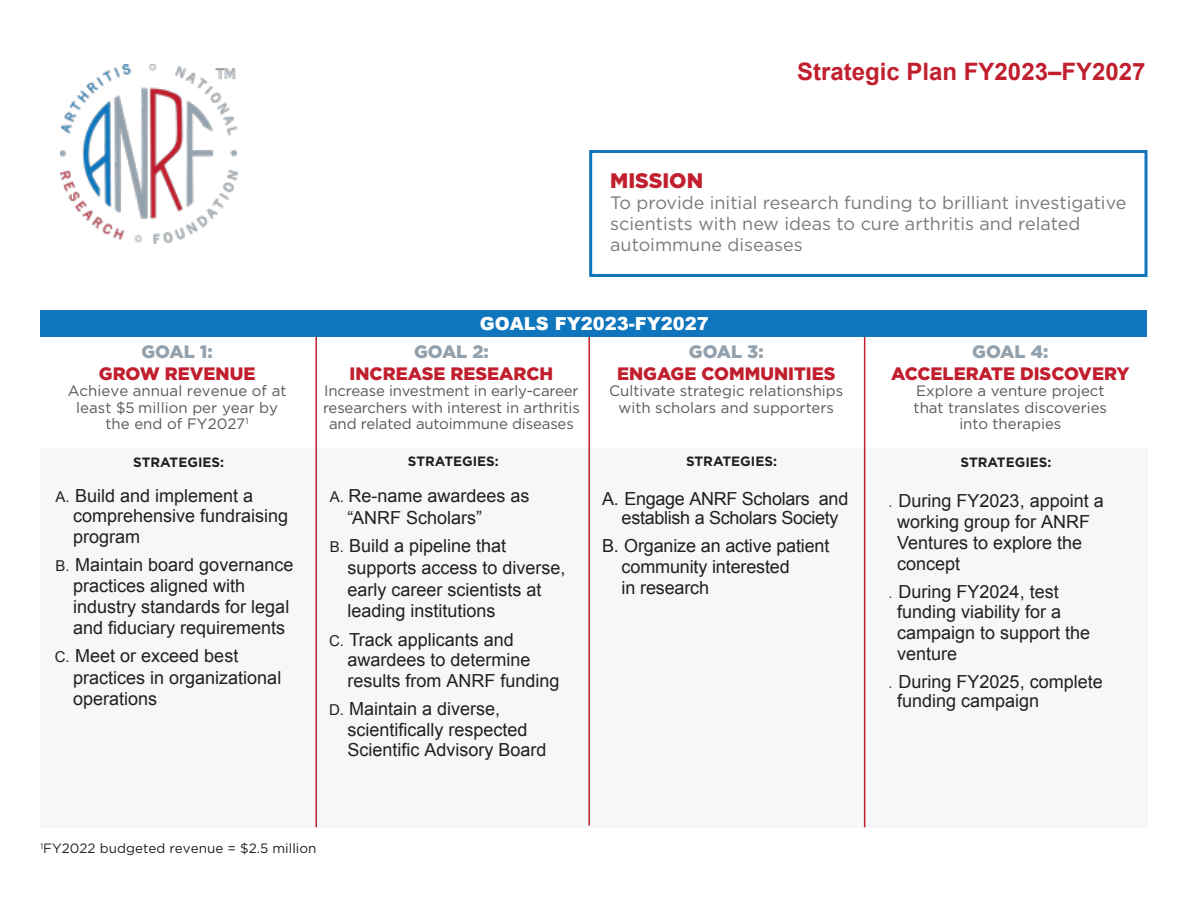
<style>
.page{position:relative;width:1188px;height:918px;background:#fff}
.page>*{position:absolute;margin:0;border:0;box-sizing:border-box;transform-origin:0 0}
.t1{font:700 24px "Arial";color:#c11f2e}
.t2{font:900 21px "Gotham";color:#c11f2e}
.t3{font:18px/20.5px "Arial";color:#231f20}
.t4{font:18px/21px "Gotham";color:#787a7d}
.t5{font:900 18px/21.6px "Gotham";color:#c11f2e;text-align:center}
.t6{font:18px/19.6px "Arial";letter-spacing:-.015em;color:#231f20;text-align:center}
.t7{font:900 18px "Gotham";color:#93a1ad}
.t8{font:900 18px "Arial";color:#fff}
.t9{font:15px/16.5px "Gotham";color:#57585a;text-align:center}
.t10{font:700 13.5px "Gotham";color:#231f20}
.t11{font:13.5px "Gotham";color:#231f20}
.s1{color:#93a1ad}
.s2{font-size:15px}
.s3{font-style:inherit}
.s4{font-family:"Al Bayan";font-weight:700;font-size:15px}
</style>
<div class="page">
<img style="left:61px;top:65px;width:176px;height:178px">
<div style="left:40px;top:448px;width:277px;height:379px;background:#f5f7f8"></div>
<div style="left:590px;top:448px;width:276px;height:379px;background:#f5f7f8"></div>
<div style="left:865px;top:448px;width:283px;height:379px;background:#f5f7f8"></div>
<div style="left:315px;top:448px;width:277px;height:379px;background:#f5f7f8"></div>
<hr style="left:315px;top:336px;width:2px;height:491px;background:#c11f2e">
<hr style="left:588px;top:335px;width:2px;height:491px;background:#c11f2e">
<hr style="left:864px;top:336px;width:1px;height:491px;background:#c11f2e">
<div style="left:40px;top:310px;width:1108px;height:27px;background:#0f75bc"></div>
<div style="left:589px;top:150px;width:559px;height:127px;border:3px solid #0f75bc"></div>
<p class="t1" style="left:797px;top:56px;width:350px">Strategic Plan FY2023–FY2027</p>
<p class="t5" style="left:99px;top:341px;width:158px"><span class="s1">GOAL 1:<br></span>GROW REVENUE</p>
<p class="t9" style="left:68px;top:383px;width:220px">Achieve annual revenue of at least $5 million per year by the end of FY2027<sup>1</sup></p>
<p class="t10" style="left:133px;top:453px;width:92px">STRATEGIES:</p>
<p class="t3" style="left:73px;top:485px;width:217px;text-indent:-18px"><span class="s2">A.</span> Build and implement a comprehensive fundraising program</p>
<p class="t3" style="left:73px;top:554px;width:222px;line-height:21px;text-indent:-18px"><span class="s2">B.</span> Maintain board governance practices aligned with industry standards for legal and fiduciary requirements</p>
<p class="t3" style="left:73px;top:645px;width:210px;line-height:21.6px;text-indent:-18px"><span class="s2">C.</span> Meet <span class="s3">or exceed</span> best practices in organizational operations</p>
<p class="t2" style="left:610px;top:169px;width:95px">MISSION</p>
<p class="t4" style="left:610px;top:192px;width:518px">To provide initial research funding to brilliant investigative scientists with new ideas to cure arthritis and related autoimmune diseases</p>
<p class="t8" style="left:480px;top:310px;width:231px">GOALS FY2023-FY2027</p>
<p class="t7" style="left:414px;top:341px;width:76px">GOAL 2:</p>
<p class="t5" style="left:350px;top:362px;width:205px">INCREASE RESEARCH</p>
<p class="t9" style="left:323px;top:383px;width:258px">Increase investment in early-career researchers with interest in arthritis and related autoimmune diseases</p>
<p class="t7" style="left:689px;top:341px;width:76px">GOAL 3:</p>
<p class="t5" style="left:617px;top:362px;width:220px">ENGAGE COMMUNITIES</p>
<p class="t9" style="left:609px;top:383px;width:236px">Cultivate strategic relationships with scholars and supporters</p>
<p class="t7" style="left:972px;top:341px;width:78px">GOAL 4:</p>
<p class="t5" style="left:891px;top:362px;width:240px">ACCELERATE DISCOVERY</p>
<p class="t9" style="left:914px;top:383px;width:195px">Explore a venture project that translates discoveries into therapies</p>
<p class="t10" style="left:408px;top:452px;width:92px">STRATEGIES:</p>
<p class="t3" style="left:348px;top:485px;width:184px;line-height:21.6px;text-indent:-18px"><span class="s2">A.</span> Re-name awardees as “ANRF Scholars”</p>
<p class="t3" style="left:348px;top:535px;width:220px;line-height:21.6px;text-indent:-18px"><span class="s2">B.</span> Build a pipeline that supports access to diverse, early career scientists at leading institutions</p>
<p class="t3" style="left:348px;top:629px;width:214px;text-indent:-18px"><span class="s2">C.</span> Track applicants and awardees to determine results from ANRF funding</p>
<p class="t3" style="left:348px;top:699px;width:201px;text-indent:-18px"><span class="s2">D.</span> Maintain a diverse, scientifically respected<br>Scientific Advisory Board</p>
<p class="t10" style="left:686px;top:452px;width:92px">STRATEGIES:</p>
<p class="t6" style="left:602px;top:489px;width:248px">A. <span class="s3">E</span>ngage ANRF Scholars and es<span class="s3">tablish a</span> Scholars Society</p>
<p class="t3" style="left:622px;top:536px;width:209px;text-indent:-20px"><span class="s3">B.</span> Organize an active patient community interested<br>in research</p>
<p class="t10" style="left:961px;top:453px;width:92px">STRATEGIES:</p>
<p class="t3" style="left:897px;top:490px;width:208px;line-height:21px;text-indent:-9px"><span class="s4">.</span> During FY2023, appoint a working group for ANRF<br>Ventures to explore the concept</p>
<p class="t3" style="left:897px;top:581px;width:195px;text-indent:-9px"><span class="s4">.</span> During FY2024, test funding viability for a campaign to support the venture</p>
<p class="t3" style="left:897px;top:672px;width:207px;line-height:19.6px;text-indent:-9px"><span class="s4">.</span> During FY2025, complete funding campaign</p>
<p class="t11" style="left:40px;top:841px;width:278px"><sup>1</sup>FY2022 budgeted revenue = $2.5 million</p>
</div>
